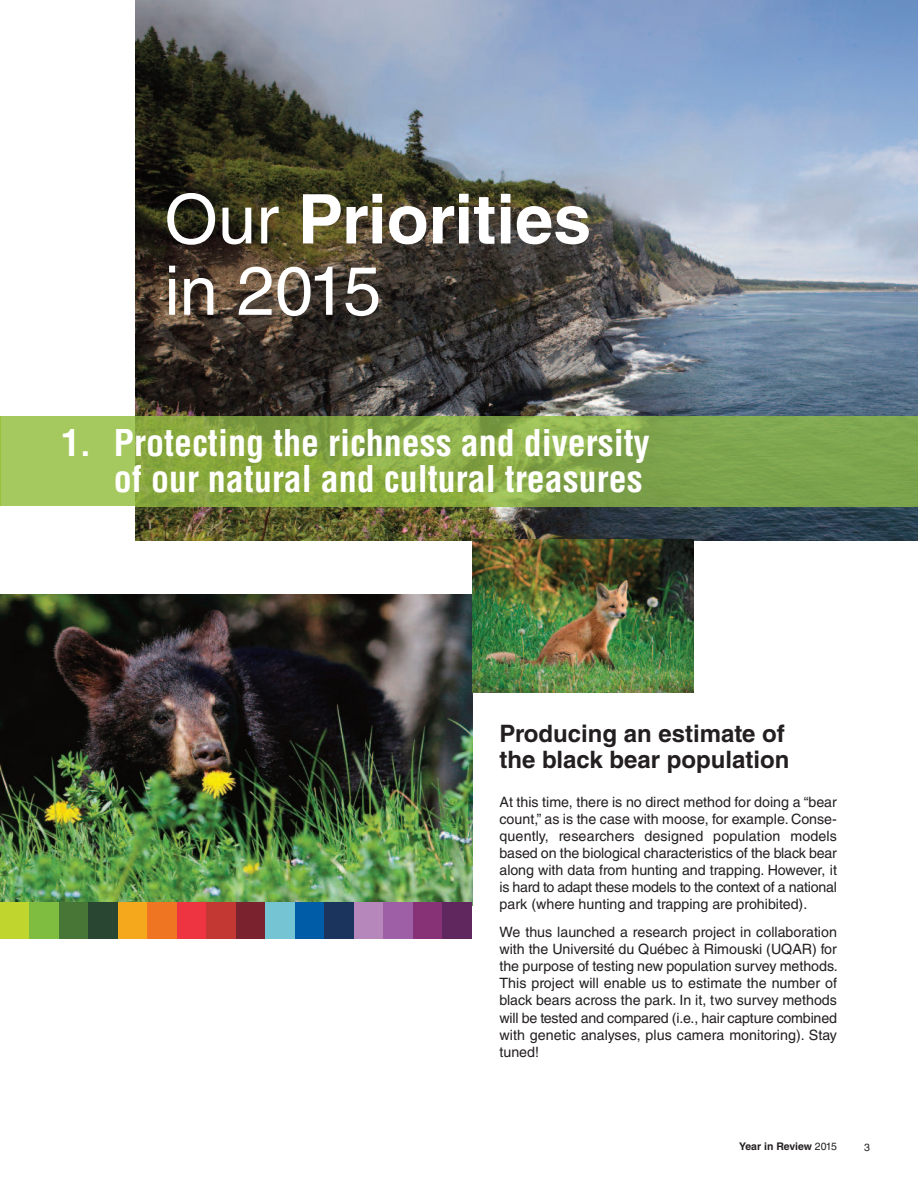
<style>
.page{position:relative;width:918px;height:1188px;background:#fff}
.page>*{position:absolute;margin:0;border:0;box-sizing:border-box;transform-origin:0 0}
.t1{font:700 68.55px/71.4px "Helvetica LT Std";color:#fff}
.t2{font:700 condensed 36px/36px "Helvetica LT Std";color:#fff;text-align:right}
.t3{font:700 24px/25.5px "Helvetica LT Std";color:#231f20}
.t4{font:14.25px/17.1px "Helvetica LT Std";color:#231f20;text-align:justify}
.t5{font:700 10.5px "Helvetica LT Std";color:#231f20}
.t6{font:10.5px "Helvetica LT Std";color:#231f20}
.s1{font-weight:400}
</style>
<div class="page">
<hr style="left:0;top:0;width:1px;height:1188px;background:#c8d42d">
<img style="left:135px;top:0;width:783px;height:540px">
<img style="left:0;top:594px;width:473px;height:312px">
<img style="left:472px;top:540px;width:222px;height:152px">
<div style="left:0;top:416px;width:135px;height:90px;background:#a6c95f"></div>
<img style="left:135px;top:416px;width:783px;height:90px">
<div style="left:0;top:902px;width:29px;height:36px;background:#c1d52f"></div>
<div style="left:29px;top:902px;width:30px;height:36px;background:#7fbd41"></div>
<div style="left:59px;top:902px;width:29px;height:36px;background:#487636"></div>
<div style="left:88px;top:902px;width:30px;height:36px;background:#294633"></div>
<div style="left:118px;top:902px;width:29px;height:36px;background:#f5a81c"></div>
<div style="left:147px;top:902px;width:30px;height:36px;background:#f07523"></div>
<div style="left:177px;top:902px;width:29px;height:36px;background:#ee3341"></div>
<div style="left:206px;top:902px;width:30px;height:36px;background:#c33832"></div>
<div style="left:236px;top:902px;width:29px;height:36px;background:#7a222e"></div>
<div style="left:265px;top:902px;width:30px;height:36px;background:#74c4d4"></div>
<div style="left:295px;top:902px;width:29px;height:36px;background:#015ca7"></div>
<div style="left:324px;top:902px;width:30px;height:36px;background:#1a345d"></div>
<div style="left:354px;top:902px;width:29px;height:36px;background:#b587ba"></div>
<div style="left:383px;top:902px;width:30px;height:36px;background:#9f5fa7"></div>
<div style="left:413px;top:902px;width:29px;height:36px;background:#873176"></div>
<div style="left:442px;top:902px;width:30px;height:36px;background:#60265e"></div>
<h1 class="t1" style="left:165px;top:190px;width:428px"><span class="s1">Our</span> Priorities <span class="s1">in 2015</span></h1>
<h2 class="t2" style="left:62px;top:428px;width:590px">1. Protecting the richness and diversity of our natural and cultural treasures</h2>
<h3 class="t3" style="left:500px;top:724px;width:292px">Producing an estimate of the black bear population</h3>
<p class="t4" style="left:500px;top:795px;width:339px">At this time, there is no direct method for doing a “bear count,” as is the case with moose, for example. Conse&shy;quently, researchers designed population models based on the biological characteristics of the black bear along with data from hunting and trapping. However, it is hard to adapt these models to the context of a national park (where hunting and trapping are prohibited).</p>
<p class="t4" style="left:499px;top:925px;width:340px">We thus launched a research project in collaboration with the Université du Québec à Rimouski (UQAR) for the purpose of testing new population survey methods.<br>This project will enable us to estimate the number of black bears across the park. In it, two survey methods will be tested and compared (i.e., hair capture combined with genetic analyses, plus camera monitoring). Stay tuned!</p>
<p class="t5" style="left:739px;top:1142px;width:99px">Year in Review <span class="s1">2015</span></p>
<p class="t6" style="left:864px;top:1143px;width:7px">3</p>
</div>
